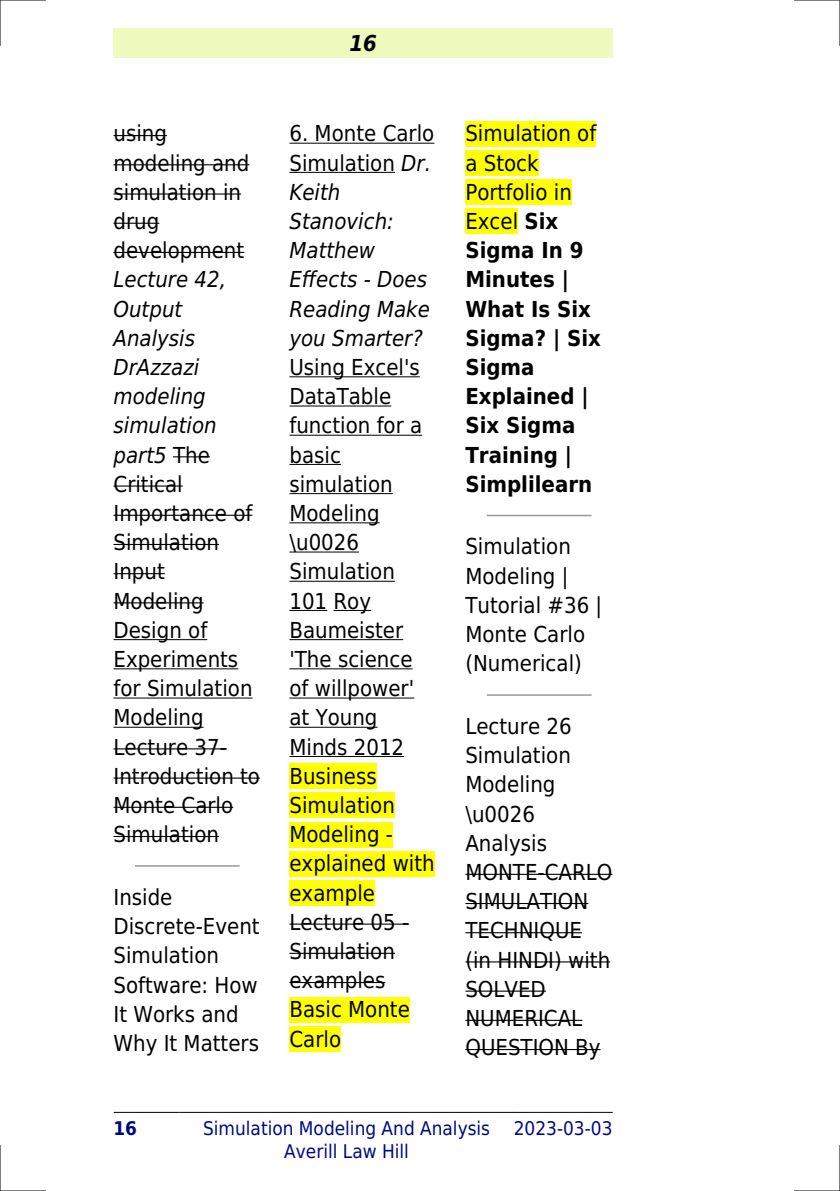
<style>
.page{position:relative;width:840px;height:1191px;background:#fff}
.page>*{position:absolute;margin:0;border:0;box-sizing:border-box;transform-origin:0 0}
.t1{font:22px/29.2px "DejaVu Sans Condensed";color:#000}
.t2{font:700 22px/29.2px "DejaVu Sans Condensed";color:#000}
.t3{font:italic 22px/29.2px "DejaVu Sans Condensed";color:#000}
.t4{font:italic 700 22px "DejaVu Sans Condensed";color:#000}
.t5{font:18.8px/22.6px "DejaVu Sans Condensed";color:#000880;text-align:center}
.t6{font:700 18.8px "DejaVu Sans Condensed";color:#000880}
.s1{font-style:italic}
.s2{font-style:normal}
.s3{font-weight:400}
</style>
<div class="page">
<div style="left:113px;top:28px;width:499px;height:30px;background:#effbbe"></div>
<hr style="left:114px;top:1112px;width:65px;height:1px;background:#000">
<hr style="left:180px;top:1112px;width:333px;height:1px;background:#000">
<hr style="left:514px;top:1112px;width:98px;height:1px;background:#000">
<hr style="left:113px;top:135px;width:54px;height:1px;background:#000">
<hr style="left:113px;top:164px;width:136px;height:1px;background:#000">
<hr style="left:113px;top:193px;width:128px;height:2px;background:#000">
<hr style="left:113px;top:223px;width:46px;height:1px;background:#000">
<hr style="left:113px;top:252px;width:131px;height:1px;background:#000">
<hr style="left:173px;top:456px;width:37px;height:1px;background:#000">
<hr style="left:113px;top:485px;width:70px;height:1px;background:#000">
<hr style="left:113px;top:515px;width:139px;height:1px;background:#000">
<hr style="left:113px;top:544px;width:106px;height:1px;background:#000">
<hr style="left:113px;top:573px;width:52px;height:1px;background:#000">
<hr style="left:113px;top:602px;width:90px;height:1px;background:#000">
<hr style="left:113px;top:639px;width:94px;height:1px;background:#000">
<hr style="left:113px;top:668px;width:125px;height:1px;background:#000">
<hr style="left:113px;top:697px;width:139px;height:1px;background:#000">
<hr style="left:113px;top:727px;width:90px;height:1px;background:#000">
<hr style="left:113px;top:748px;width:114px;height:1px;background:#000">
<hr style="left:113px;top:777px;width:147px;height:1px;background:#000">
<hr style="left:113px;top:806px;width:120px;height:2px;background:#000">
<hr style="left:113px;top:836px;width:106px;height:1px;background:#000">
<hr style="left:135px;top:865px;width:104px;height:1px;background:#999">
<hr style="left:289px;top:143px;width:145px;height:1px;background:#000">
<hr style="left:289px;top:172px;width:106px;height:1px;background:#000">
<hr style="left:289px;top:376px;width:130px;height:1px;background:#000">
<hr style="left:289px;top:405px;width:102px;height:1px;background:#000">
<hr style="left:289px;top:435px;width:133px;height:1px;background:#000">
<hr style="left:289px;top:464px;width:52px;height:1px;background:#000">
<hr style="left:289px;top:493px;width:103px;height:1px;background:#000">
<hr style="left:289px;top:522px;width:90px;height:1px;background:#000">
<hr style="left:289px;top:551px;width:70px;height:1px;background:#000">
<hr style="left:289px;top:581px;width:106px;height:1px;background:#000">
<hr style="left:289px;top:610px;width:38px;height:1px;background:#000">
<hr style="left:333px;top:610px;width:38px;height:1px;background:#000">
<hr style="left:289px;top:639px;width:114px;height:1px;background:#000">
<hr style="left:289px;top:668px;width:123px;height:1px;background:#000">
<hr style="left:289px;top:697px;width:125px;height:1px;background:#000">
<hr style="left:289px;top:727px;width:88px;height:1px;background:#000">
<hr style="left:289px;top:756px;width:115px;height:1px;background:#000">
<div style="left:289px;top:763px;width:87px;height:26px;background:#ff0"></div>
<div style="left:289px;top:792px;width:106px;height:26px;background:#ff0"></div>
<div style="left:289px;top:821px;width:104px;height:26px;background:#ff0"></div>
<div style="left:289px;top:851px;width:145px;height:25px;background:#ff0"></div>
<div style="left:289px;top:880px;width:86px;height:25px;background:#ff0"></div>
<hr style="left:289px;top:923px;width:120px;height:1px;background:#000">
<hr style="left:289px;top:952px;width:106px;height:2px;background:#000">
<hr style="left:289px;top:982px;width:96px;height:1px;background:#000">
<div style="left:289px;top:997px;width:120px;height:25px;background:#ff0"></div>
<div style="left:289px;top:1026px;width:52px;height:25px;background:#ff0"></div>
<div style="left:465px;top:121px;width:131px;height:25px;background:#ff0"></div>
<div style="left:465px;top:150px;width:73px;height:26px;background:#ff0"></div>
<div style="left:465px;top:179px;width:106px;height:26px;background:#ff0"></div>
<div style="left:465px;top:208px;width:53px;height:26px;background:#ff0"></div>
<hr style="left:487px;top:515px;width:103px;height:1px;background:#999">
<hr style="left:487px;top:694px;width:103px;height:2px;background:#999">
<hr style="left:465px;top:873px;width:147px;height:2px;background:#000">
<hr style="left:465px;top:903px;width:123px;height:1px;background:#000">
<hr style="left:465px;top:932px;width:116px;height:1px;background:#000">
<hr style="left:465px;top:961px;width:145px;height:1px;background:#000">
<hr style="left:465px;top:990px;width:80px;height:1px;background:#000">
<hr style="left:465px;top:1019px;width:117px;height:2px;background:#000">
<hr style="left:465px;top:1049px;width:135px;height:1px;background:#000">
<hr style="left:0;top:0;width:45px;height:1px;background:#000">
<hr style="left:794px;top:0;width:45px;height:1px;background:#000">
<hr style="left:0;top:1190px;width:45px;height:1px;background:#000">
<hr style="left:794px;top:1190px;width:45px;height:1px;background:#000">
<hr style="left:0;top:0;width:1px;height:45px;background:#000">
<hr style="left:0;top:1145px;width:1px;height:46px;background:#000">
<hr style="left:839px;top:0;width:1px;height:45px;background:#000">
<hr style="left:839px;top:1145px;width:1px;height:46px;background:#000">
<p class="t1" style="left:113px;top:119px;width:137px">using modeling and simulation in drug development</p>
<p class="t1" style="left:113px;top:265px;width:148px"><span class="s1">Lecture 42,<br>Output<br>Analysis<br>DrAzzazi modeling simulation part5</span> The<br>Critical<br>Importance of<br>Simulation<br>Input<br>Modeling<br>Design of<br>Experiments for Simulation<br>Modeling<br>Lecture 37-<br>Introduction to<br>Monte Carlo<br>Simulation</p>
<p class="t1" style="left:113px;top:882px;width:148px">Inside<br>Discrete-Event<br>Simulation<br>Software: How<br>It Works and<br>Why It Matters</p>
<p class="t4" style="left:349px;top:30px;width:29px">16</p>
<p class="t3" style="left:289px;top:119px;width:146px"><span class="s2">6. Monte Carlo<br>Simulation</span> Dr.<br>Keith<br>Stanovich:<br>Matthew<br>Effects - Does<br>Reading Make you Smarter?</p>
<p class="t1" style="left:289px;top:353px;width:147px">Using Excel's<br>DataTable function for a basic simulation<br>Modeling \u0026<br>Simulation<br>101 Roy<br>Baumeister 'The science of willpower' at Young<br>Minds 2012<br>Business<br>Simulation<br>Modeling - explained with example<br>Lecture 05 -<br>Simulation examples<br>Basic Monte<br>Carlo</p>
<p class="t2" style="left:465px;top:119px;width:137px"><span class="s3">Simulation of a Stock<br>Portfolio in<br>Excel</span> Six<br>Sigma In 9<br>Minutes |<br>What Is Six<br>Sigma? | Six<br>Sigma<br>Explained |<br>Six Sigma<br>Training |<br>Simplilearn</p>
<p class="t1" style="left:465px;top:532px;width:138px">Simulation<br>Modeling |<br>Tutorial #36 |<br>Monte Carlo (Numerical)</p>
<p class="t1" style="left:465px;top:712px;width:148px">Lecture 26<br>Simulation<br>Modeling \u0026<br>Analysis<br>MONTE-CARLO<br>SIMULATION<br>TECHNIQUE (in HINDI) with<br>SOLVED<br>NUMERICAL<br>QUESTION By</p>
<p class="t6" style="left:113px;top:1117px;width:25px">16</p>
<p class="t5" style="left:203px;top:1117px;width:288px">Simulation Modeling And Analysis<br>Averill Law Hill</p>
<p class="t5" style="left:513px;top:1117px;width:100px">2023-03-03</p>
</div>
